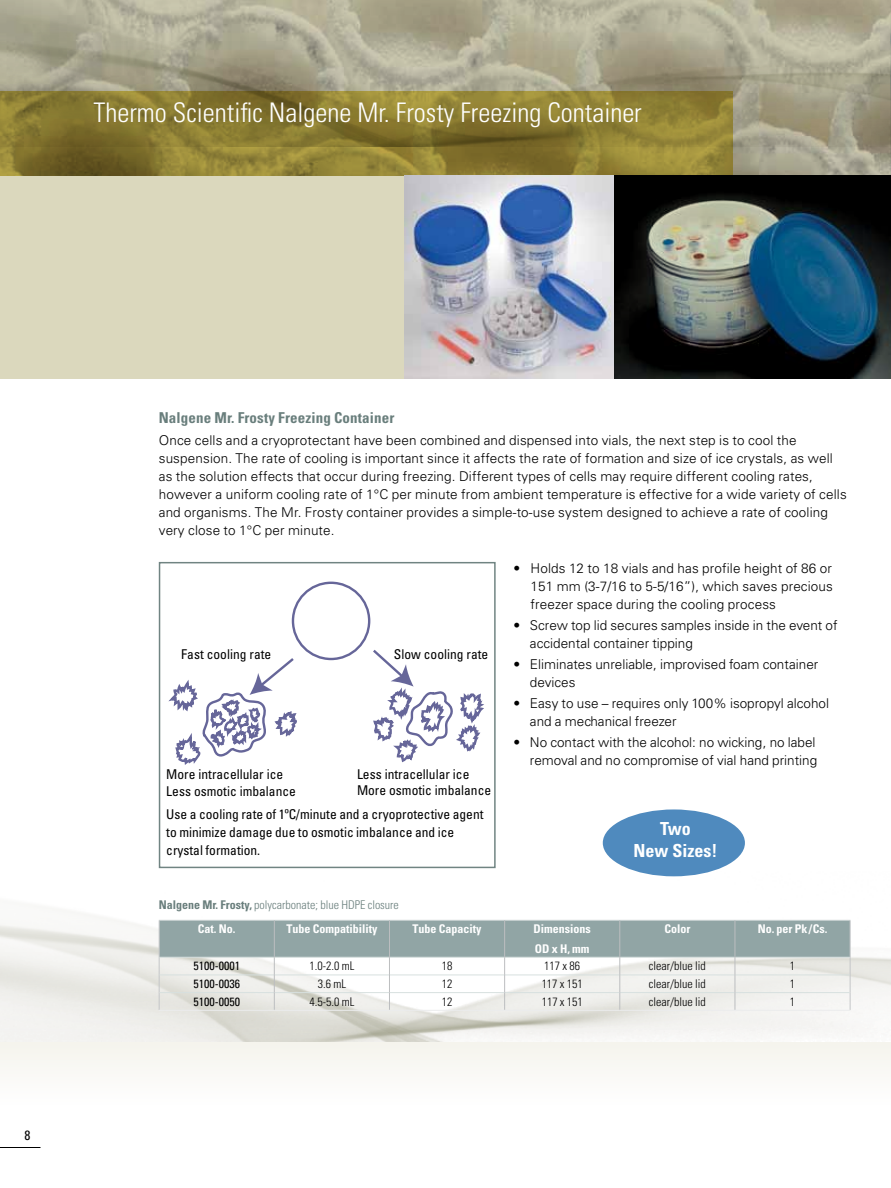
<style>
.page{position:relative;width:891px;height:1188px;background:#fff}
.page>*{position:absolute;margin:0;border:0;box-sizing:border-box;transform-origin:0 0}
.t1{font:300 condensed 27px "Univers LT Std";color:#fff}
.t2{font:700 condensed 18px/21.6px "Univers LT Std";color:#fff;text-align:center}
.t3{font:700 condensed 15px "Univers LT Std";letter-spacing:.01em;color:#697e7c}
.t4{font:300 13.5px/18px "Univers";letter-spacing:.01em;color:#000}
.t5{font:300 13.5px/18px "Univers LT Std";color:#000}
.t6{font:condensed 13.5px/18px "Univers";color:#000}
.t7{font:condensed 13.5px "Univers LT Std";color:#000}
.t8{font:300 condensed 12px "Univers LT Std";color:#000}
.t9{font:700 condensed 12px/19.5px "Univers LT Std";color:#fff}
.t10{font:300 condensed 12px/24.5px "Univers LT Std";color:#697e7c}
.t11{font:condensed 12px "Univers LT Std";color:#000}
.s1{font-weight:700}
.s2{font-weight:700;color:#fff}
</style>
<div class="page">
<img style="left:0;top:872px;width:891px;height:170px">
<svg style="left:0;top:147px;width:891px;height:232px;fill:#dbd8bd"></svg>
<img style="left:0;top:0;width:891px;height:147px">
<svg style="left:0;top:91px;width:732px;height:85px"></svg>
<hr style="left:0;top:1147px;width:40px;height:1px;background:#000">
<svg style="left:159px;top:920px;width:692px;height:90px"></svg>
<hr style="left:159px;top:1010px;width:115px;height:1px;background:#ebeced">
<hr style="left:274px;top:1010px;width:115px;height:1px;background:#ebeced">
<hr style="left:389px;top:1010px;width:116px;height:1px;background:#ebeced">
<hr style="left:505px;top:1010px;width:115px;height:1px;background:#ebeced">
<hr style="left:620px;top:1010px;width:115px;height:1px;background:#ebeced">
<hr style="left:735px;top:1010px;width:116px;height:1px;background:#ebeced">
<div style="left:159px;top:562px;width:337px;height:306px;background:#fff;border:2px solid #697e7c"></div>
<svg style="left:169px;top:582px;width:315px;height:183px"></svg>
<div style="left:0;top:1042px;width:891px;height:62px;background:#f9f9f5"></div>
<img style="left:404px;top:176px;width:210px;height:203px">
<div style="left:603px;top:809px;width:142px;height:67px;background:#4f8abe;border-radius:50%"></div>
<h1 class="t1" style="left:93px;top:96px;width:550px">Thermo Scientific Nalgene Mr. Frosty Freezing Container</h1>
<p class="t7" style="left:25px;top:1127px;width:7px">8</p>
<p class="t3" style="left:159px;top:408px;width:237px">Nalgene Mr. Frosty Freezing Container</p>
<p class="t4" style="left:159px;top:431px;width:690px">Once cells and a cryoprotectant have been combined and dispensed into vials, the next step is to cool the suspension. The rate of cooling is important since it affects the rate of formation and size of ice crystals, as well as the solution effects that occur during freezing. Different types of cells may require different cooling rates, however a uniform cooling rate of 1°C per minute from ambient temperature is effective for a wide variety of cells and organisms. The Mr. Frosty container provides a simple-to-use system designed to achieve a rate of cooling very close to 1°C per minute.</p>
<p class="t4" style="left:531px;top:559px;width:304px;text-align:justify;text-indent:-17px">• Holds 12 to 18 vials and has profile height of 86 or 151 mm (3-7/16 to 5-5/16”), which saves precious freezer space during the cooling process</p>
<p class="t5" style="left:530px;top:616px;width:309px;text-indent:-16px">• Screw top lid secures samples inside in the event of accidental container tipping</p>
<p class="t5" style="left:530px;top:655px;width:290px;text-indent:-16px">• Eliminates unreliable, improvised foam container devices</p>
<p class="t5" style="left:530px;top:694px;width:301px;text-indent:-16px">• Easy to use – requires only 100% isopropyl alcohol and a mechanical freezer</p>
<p class="t5" style="left:514px;top:733px;width:305px;text-align:right">• No contact with the alcohol: no wicking, no label removal and no compromise of vial hand printing</p>
<p class="t6" style="left:181px;top:645px;width:91px">Fast cooling rate</p>
<p class="t6" style="left:394px;top:645px;width:96px">Slow cooling rate</p>
<p class="t6" style="left:166px;top:766px;width:131px;line-height:16.2px">More intracellular ice<br>Less osmotic imbalance</p>
<p class="t6" style="left:357px;top:766px;width:136px;line-height:16.2px">Less intracellular ice<br>More osmotic imbalance</p>
<p class="t6" style="left:166px;top:805px;width:319px">Use a cooling rate of 1ºC/minute and a cryoprotective agent to minimize damage due to osmotic imbalance and ice crystal formation.</p>
<h2 class="t2" style="left:633px;top:818px;width:86px">Two<br>New Sizes!</h2>
<p class="t10" style="left:198px;top:892px;width:203px;text-indent:-39px"><span class="s1">Nalgene Mr. Frosty,</span> polycarbonate; blue HDPE closure<br><span class="s2">Cat. No.</span></p>
<p class="t9" style="left:286px;top:919px;width:92px">Tube Compatibility</p>
<p class="t9" style="left:413px;top:919px;width:70px">Tube Capacity</p>
<p class="t9" style="left:534px;top:919px;width:59px">Dimensions<br>OD x H, mm</p>
<p class="t9" style="left:664px;top:919px;width:28px">Color</p>
<p class="t9" style="left:758px;top:919px;width:71px">No. per Pk/Cs.</p>
<p class="t11" style="left:193px;top:959px;width:48px">5100-0001</p>
<p class="t8" style="left:309px;top:959px;width:46px">1.0-2.0 mL</p>
<p class="t8" style="left:442px;top:959px;width:12px">18</p>
<p class="t8" style="left:544px;top:959px;width:37px">117 x 86</p>
<p class="t8" style="left:649px;top:959px;width:58px">clear/blue lid</p>
<p class="t8" style="left:790px;top:959px;width:7px">1</p>
<p class="t11" style="left:193px;top:976px;width:48px">5100-0036</p>
<p class="t8" style="left:318px;top:977px;width:30px">3.6 mL</p>
<p class="t8" style="left:442px;top:977px;width:12px">12</p>
<p class="t8" style="left:542px;top:977px;width:43px">117 x 151</p>
<p class="t8" style="left:649px;top:977px;width:58px">clear/blue lid</p>
<p class="t8" style="left:790px;top:977px;width:7px">1</p>
<p class="t11" style="left:193px;top:994px;width:48px">5100-0050</p>
<p class="t8" style="left:309px;top:994px;width:46px">4.5-5.0 mL</p>
<p class="t8" style="left:442px;top:994px;width:12px">12</p>
<p class="t8" style="left:542px;top:994px;width:43px">117 x 151</p>
<p class="t8" style="left:649px;top:994px;width:58px">clear/blue lid</p>
<p class="t8" style="left:790px;top:994px;width:7px">1</p>
</div>
